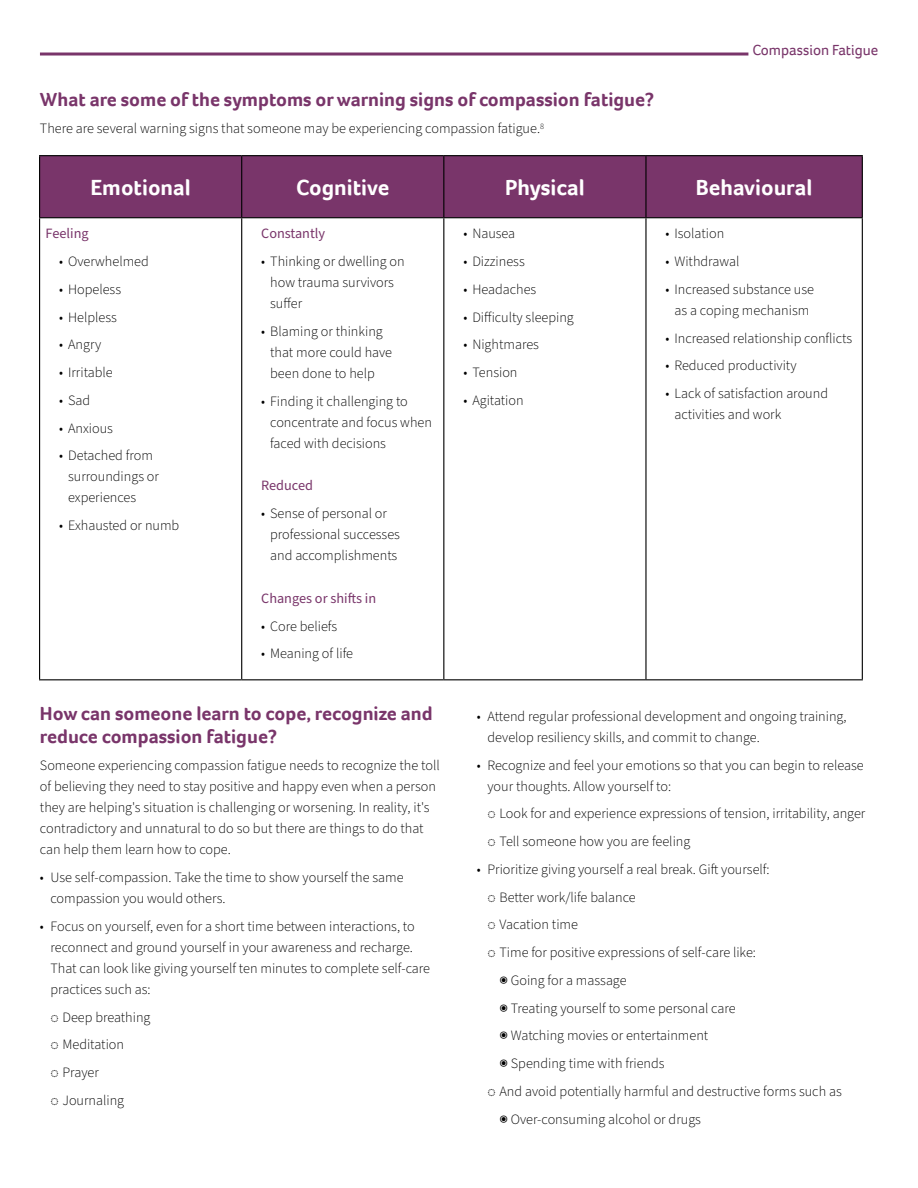
<style>
.page{position:relative;width:918px;height:1188px;background:#fff}
.page>*{position:absolute;margin:0;border:0;box-sizing:border-box;transform-origin:0 0}
.t1{font:700 22.5px "Foco";color:#fff}
.t2{font:700 19.5px/22.5px "Foco";color:#79356a}
.t3{font:15px "Foco";color:#79356a}
.t4{font:300 14.25px/21px "Source Sans Pro";color:#000}
.t5{font:14.25px "Source Sans Pro";color:#79356a}
.s1{font-weight:400}
</style>
<div class="page">
<hr style="left:40px;top:53px;width:708px;height:3px;background:#79356a">
<div style="left:40px;top:156px;width:822px;height:61px;background:#79356a"></div>
<hr style="left:39px;top:217px;width:203px;height:1px;background:#000">
<hr style="left:242px;top:217px;width:202px;height:1px;background:#000">
<hr style="left:444px;top:217px;width:202px;height:1px;background:#000">
<hr style="left:646px;top:217px;width:217px;height:1px;background:#000">
<hr style="left:39px;top:155px;width:203px;height:1px;background:#000">
<hr style="left:39px;top:156px;width:1px;height:61px;background:#000">
<hr style="left:242px;top:155px;width:202px;height:1px;background:#000">
<hr style="left:241px;top:156px;width:1px;height:61px;background:#000">
<hr style="left:444px;top:155px;width:202px;height:1px;background:#000">
<hr style="left:443px;top:156px;width:1px;height:61px;background:#000">
<hr style="left:646px;top:155px;width:217px;height:1px;background:#000">
<hr style="left:645px;top:156px;width:2px;height:61px;background:#000">
<hr style="left:862px;top:156px;width:1px;height:61px;background:#000">
<hr style="left:39px;top:218px;width:1px;height:461px;background:#000">
<hr style="left:241px;top:218px;width:1px;height:461px;background:#000">
<hr style="left:443px;top:218px;width:1px;height:461px;background:#000">
<hr style="left:645px;top:218px;width:2px;height:461px;background:#000">
<hr style="left:862px;top:218px;width:1px;height:461px;background:#000">
<hr style="left:39px;top:679px;width:203px;height:1px;background:#000">
<hr style="left:242px;top:679px;width:202px;height:1px;background:#000">
<hr style="left:444px;top:679px;width:202px;height:1px;background:#000">
<hr style="left:646px;top:679px;width:217px;height:1px;background:#000">
<h2 class="t2" style="left:40px;top:88px;width:616px">What are some of the symptoms or warning signs of compassion fatigue?</h2>
<p class="t4" style="left:40px;top:119px;width:506px">There are several warning signs that someone may be experiencing compassion fatigue.<sup>8</sup></p>
<p class="t3" style="left:752px;top:40px;width:128px">Compassion Fatigue</p>
<h1 class="t1" style="left:91px;top:172px;width:102px">Emotional</h1>
<h1 class="t1" style="left:296px;top:172px;width:95px">Cognitive</h1>
<h1 class="t1" style="left:505px;top:172px;width:81px">Physical</h1>
<h1 class="t1" style="left:696px;top:172px;width:118px">Behavioural</h1>
<p class="t5" style="left:46px;top:224px;width:45px">Feeling</p>
<p class="t4" style="left:59px;top:251px;width:91px">• Overwhelmed</p>
<p class="t4" style="left:59px;top:279px;width:64px">• Hopeless</p>
<p class="t4" style="left:59px;top:307px;width:59px">• Helpless</p>
<p class="t4" style="left:59px;top:335px;width:44px">• Angry</p>
<p class="t4" style="left:59px;top:362px;width:55px">• Irritable</p>
<p class="t4" style="left:59px;top:390px;width:33px">• Sad</p>
<p class="t4" style="left:59px;top:418px;width:55px">• Anxious</p>
<p class="t4" style="left:68px;top:446px;width:92px;text-indent:-9px">• Detached from surroundings or experiences</p>
<p class="t4" style="left:59px;top:515px;width:122px">• Exhausted or numb</p>
<p class="t5" style="left:261px;top:224px;width:65px">Constantly</p>
<p class="t4" style="left:270px;top:251px;width:136px;text-indent:-9px">• Thinking or dwelling on how trauma survivors suffer</p>
<p class="t4" style="left:270px;top:321px;width:123px;text-indent:-9px">• Blaming or thinking that more could have been done to help</p>
<p class="t4" style="left:270px;top:391px;width:163px;text-indent:-9px">• Finding it challenging to concentrate and focus when faced with decisions</p>
<p class="t5" style="left:261px;top:476px;width:53px">Reduced</p>
<p class="t4" style="left:270px;top:503px;width:131px;text-indent:-9px">• Sense of personal or professional successes and accomplishments</p>
<p class="t5" style="left:261px;top:589px;width:116px">Changes or shifts in</p>
<p class="t4" style="left:261px;top:616px;width:78px">• Core beliefs</p>
<p class="t4" style="left:261px;top:644px;width:93px">• Meaning of life</p>
<h2 class="t2" style="left:40px;top:702px;width:394px">How can someone learn to cope, recognize and reduce compassion fatigue?</h2>
<p class="t4" style="left:40px;top:756px;width:401px">Someone experiencing compassion fatigue needs to recognize the toll of believing they need to stay positive and happy even when a person they are helping's situation is challenging or worsening. In reality, it's contradictory and unnatural to do so but there are things to do that can help them learn how to cope.</p>
<p class="t4" style="left:50px;top:867px;width:355px;text-indent:-10px">• Use self-compassion. Take the time to show yourself the same compassion you would others.</p>
<p class="t4" style="left:50px;top:916px;width:381px;text-indent:-10px">• Focus on yourself, even for a short time between interactions, to reconnect and ground yourself in your awareness and recharge.<br>That can look like giving yourself ten minutes to complete self-care practices such as:</p>
<p class="t4" style="left:50px;top:1004px;width:102px;line-height:27.8px"><span class="s1">◌</span> Deep breathing <span class="s1">◌</span> Meditation<br><span class="s1">◌</span> Prayer<br><span class="s1">◌</span> Journaling</p>
<p class="t4" style="left:463px;top:224px;width:53px">• Nausea</p>
<p class="t4" style="left:463px;top:251px;width:63px">• Dizziness</p>
<p class="t4" style="left:463px;top:279px;width:74px">• Headaches</p>
<p class="t4" style="left:463px;top:307px;width:112px">• Difficulty sleeping</p>
<p class="t4" style="left:463px;top:335px;width:77px">• Nightmares</p>
<p class="t4" style="left:463px;top:362px;width:56px">• Tension</p>
<p class="t4" style="left:463px;top:390px;width:62px">• Agitation</p>
<p class="t4" style="left:665px;top:224px;width:60px">• Isolation</p>
<p class="t4" style="left:665px;top:251px;width:75px">• Withdrawal</p>
<p class="t4" style="left:665px;top:279px;width:150px;text-align:center">• Increased substance use as a coping mechanism</p>
<p class="t4" style="left:665px;top:328px;width:188px">• Increased relationship conflicts</p>
<p class="t4" style="left:665px;top:356px;width:133px">• Reduced productivity</p>
<p class="t4" style="left:674px;top:383px;width:155px;text-indent:-9px">• Lack of satisfaction around activities and work</p>
<p class="t4" style="left:487px;top:706px;width:361px;text-indent:-10px">• Attend regular professional development and ongoing training, develop resiliency skills, and commit to change.</p>
<p class="t4" style="left:487px;top:755px;width:378px;text-indent:-10px">• Recognize and feel your emotions so that you can begin to release your thoughts. Allow yourself to:</p>
<p class="t4" style="left:487px;top:800px;width:379px;line-height:27.8px"><span class="s1">◌</span> Look for and experience expressions of tension, irritability, anger <span class="s1">◌</span> Tell someone how you are feeling</p>
<p class="t4" style="left:477px;top:859px;width:294px">• Prioritize giving yourself a real break. Gift yourself:</p>
<p class="t4" style="left:487px;top:887px;width:150px"><span class="s1">◌</span> Better work/life balance</p>
<p class="t4" style="left:487px;top:915px;width:92px"><span class="s1">◌</span> Vacation time</p>
<p class="t4" style="left:487px;top:942px;width:270px"><span class="s1">◌</span> Time for positive expressions of self-care like:</p>
<p class="t4" style="left:499px;top:970px;width:129px"><span class="s1">◉</span> Going for a massage</p>
<p class="t4" style="left:499px;top:998px;width:238px"><span class="s1">◉</span> Treating yourself to some personal care</p>
<p class="t4" style="left:499px;top:1026px;width:210px"><span class="s1">◉</span> Watching movies or entertainment</p>
<p class="t4" style="left:499px;top:1053px;width:167px"><span class="s1">◉</span> Spending time with friends</p>
<p class="t4" style="left:487px;top:1081px;width:356px"><span class="s1">◌</span> And avoid potentially harmful and destructive forms such as</p>
<p class="t4" style="left:499px;top:1109px;width:203px"><span class="s1">◉</span> Over-consuming alcohol or drugs</p>
</div>
